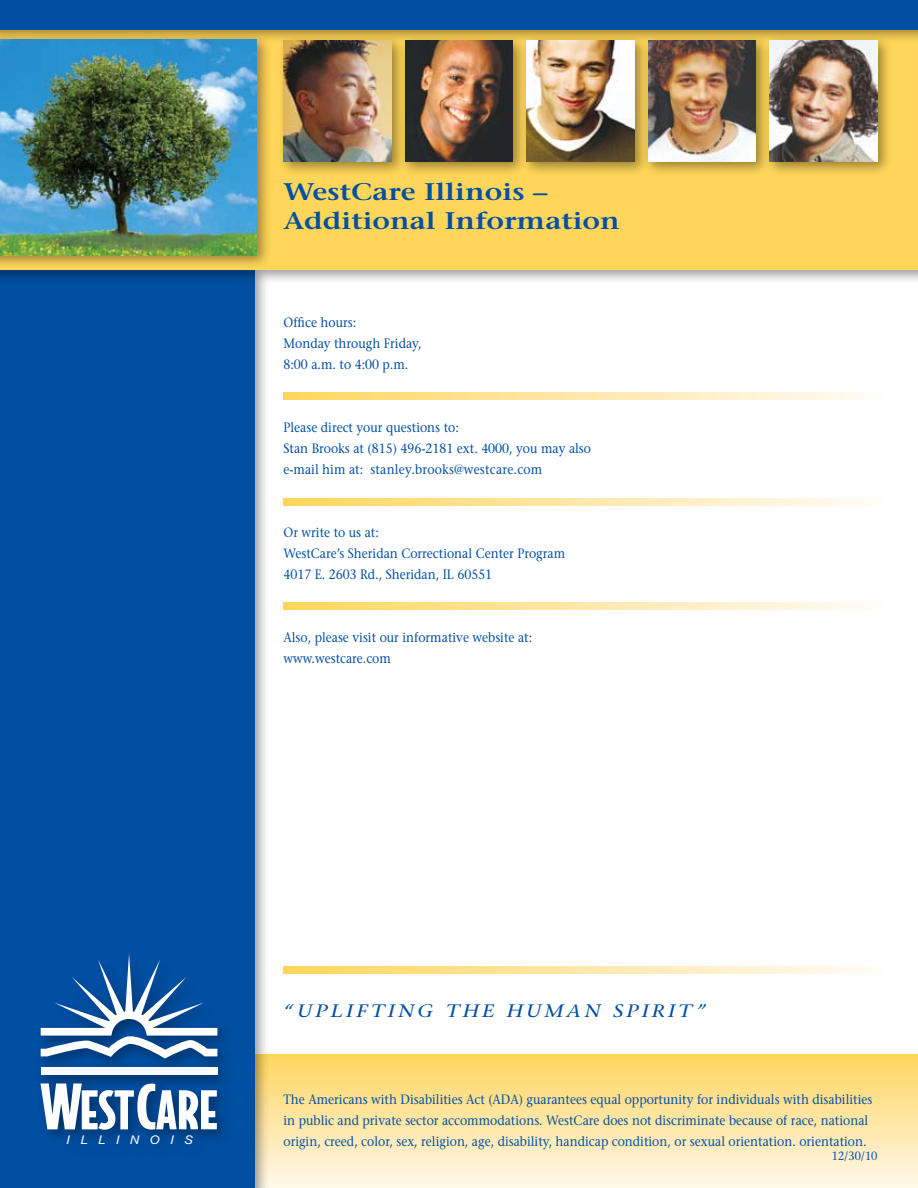
<style>
.page{position:relative;width:918px;height:1188px;background:#fff}
.page>*{position:absolute;margin:0;border:0;box-sizing:border-box;transform-origin:0 0}
.t1{font:600 24px/28.8px "Stone Serif";color:#004fa3;scale:1.2 1}
.t2{font:italic 18px "Stone Serif";letter-spacing:.14em;color:#004fa3;scale:1.2 1}
.t3{font:13.5px/21px "Stone Serif";color:#004fa3;scale:.9 1}
.t4{font:italic 12px "Arial";letter-spacing:.8em;color:#fff;scale:1.09 1}
.t5{font:12px "Stone Serif";color:#004fa3;scale:.9 1}
</style>
<div class="page">
<div style="left:0;top:1055px;width:918px;height:133px;background:linear-gradient(to bottom,#ffd65f,#fff8eb)"></div>
<div style="left:0;top:263px;width:270px;height:925px;background:#000;opacity:.4"></div>
<div style="left:0;top:270px;width:255px;height:918px;background:#004fa3"></div>
<div style="left:0;top:20px;width:918px;height:264px;background:#000;opacity:.4"></div>
<div style="left:0;top:27px;width:918px;height:243px;background:#ffd659"></div>
<svg style="left:284px;top:967px;width:578px;height:7px;background:#ffe7a8"></svg>
<svg style="left:284px;top:393px;width:578px;height:7px;background:#ffe7a8"></svg>
<div style="left:0;top:0;width:918px;height:44px;background:#000;opacity:.4"></div>
<div style="left:0;top:0;width:918px;height:30px;background:#004fa3"></div>
<svg style="left:284px;top:498px;width:578px;height:7px;background:#ffe7a8"></svg>
<svg style="left:284px;top:602px;width:578px;height:7px;background:#ffe7a8"></svg>
<div style="left:399px;top:34px;width:129px;height:143px;background:#000;opacity:.4"></div>
<img style="left:406px;top:40px;width:107px;height:122px">
<div style="left:763px;top:34px;width:129px;height:143px;background:#000;opacity:.4"></div>
<img style="left:771px;top:40px;width:107px;height:122px">
<div style="left:642px;top:34px;width:129px;height:143px;background:#000;opacity:.4"></div>
<img style="left:649px;top:40px;width:107px;height:122px">
<div style="left:520px;top:34px;width:129px;height:143px;background:#000;opacity:.4"></div>
<img style="left:526px;top:40px;width:108px;height:122px">
<div style="left:277px;top:34px;width:129px;height:143px;background:#000;opacity:.4"></div>
<img style="left:284px;top:40px;width:108px;height:122px">
<div style="left:0;top:32px;width:271px;height:237px;background:#000;opacity:.4"></div>
<img style="left:0;top:40px;width:256px;height:216px">
<div style="left:34px;top:947px;width:197px;height:208px;background:#000;opacity:.4"></div>
<div style="left:41px;top:1067px;width:176px;height:8px;background:#fff"></div>
<svg style="left:41px;top:953px;width:176px;height:106px"></svg>
<svg style="left:41px;top:1083px;width:176px;height:47px;background:#8aa8c8"></svg>
<h1 class="t1" style="left:284px;top:178px;width:282px">WestCare Illinois –<br>Additional Information</h1>
<p class="t3" style="left:284px;top:312px;width:155px">Office hours:<br>Monday through Friday,<br>8:00 a.m. to 4:00 p.m.</p>
<p class="t3" style="left:284px;top:417px;width:343px">Please direct your questions to:<br>Stan Brooks at (815) 496-2181 ext. 4000, you may also e-mail him at: stanley.brooks@westcare.com</p>
<p class="t3" style="left:284px;top:522px;width:314px">Or write to us at:<br>WestCare’s Sheridan Correctional Center Program<br>4017 E. 2603 Rd., Sheridan, IL 60551</p>
<p class="t3" style="left:284px;top:627px;width:278px">Also, please visit our informative website at: www.westcare.com</p>
<p class="t4" style="left:66px;top:1133px;width:118px">ILLINOIS</p>
<h2 class="t2" style="left:284px;top:1001px;width:354px">“UPLIFTING THE HUMAN SPIRIT”</h2>
<p class="t3" style="left:284px;top:1089px;width:656px">The Americans with Disabilities Act (ADA) guarantees equal opportunity for individuals with disabilities in public and private sector accommodations. WestCare does not discriminate because of race, national origin, creed, color, sex, religion, age, disability, handicap condition, or sexual orientation. orientation.</p>
<p class="t5" style="left:832px;top:1148px;width:52px">12/30/10</p>
</div>
